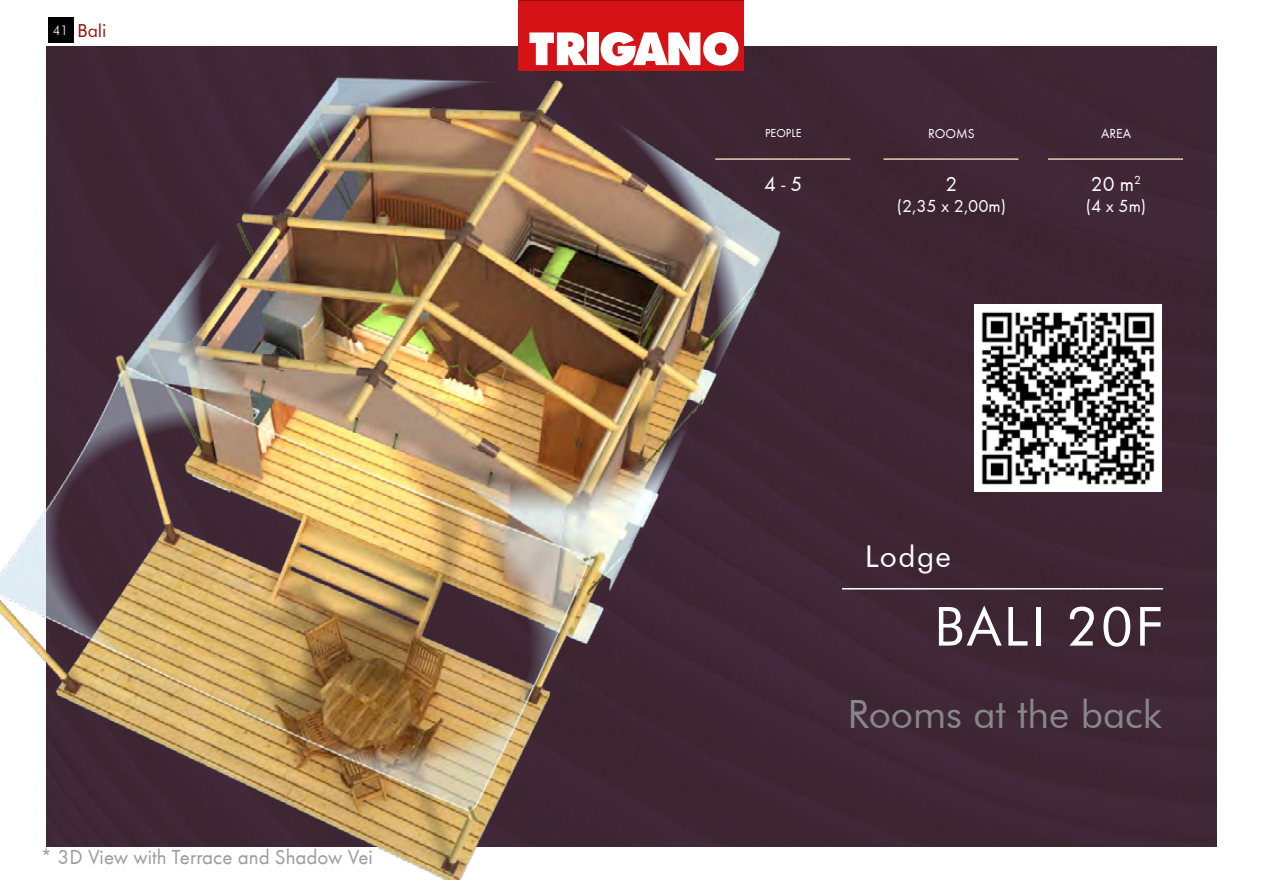
<style>
.page{position:relative;width:1263px;height:893px;background:#fff}
.page>*{position:absolute;margin:0;border:0;box-sizing:border-box;transform-origin:0 0}
.t1{font:54px "Futura BT";letter-spacing:.05em;color:#fff}
.t2{font:39px "Futura BT";color:#878787}
.t3{font:30px "Futura BT";letter-spacing:.05em;color:#fff}
.t4{font:21px "Futura T";color:#9d9d9c}
.t5{font:21px "Futura T";color:#fff}
.t6{font:18px "Futura T";color:#fff}
.t7{font:18px "Futura BT";color:#95130a}
.t8{font:13.5px "Futura T";color:#fff}
.t9{font:12px "Futura T";color:#fff}
.s1{font-weight:300;font-size:13.5px;color:#fff}
</style>
<div class="page">
<div style="left:889px;top:47px;width:327px;height:799px;background:#3e2634"></div>
<img style="left:0;top:13px;width:889px;height:866px">
<hr style="left:842px;top:588px;width:321px;height:1px;background:#fff">
<hr style="left:715px;top:158px;width:135px;height:2px;background:#e1d0b9">
<hr style="left:883px;top:158px;width:135px;height:2px;background:#e1d0b9">
<hr style="left:1048px;top:158px;width:135px;height:2px;background:#e1d0b9">
<div style="left:519px;top:1px;width:225px;height:69px;background:#d51317"></div>
<svg style="left:529px;top:32px;width:58px;height:33px"></svg>
<div style="left:587px;top:32px;width:12px;height:33px;background:#fff"></div>
<svg style="left:601px;top:32px;width:137px;height:34px"></svg>
<div style="left:48px;top:17px;width:25px;height:26px;background:#000"></div>
<img style="left:975px;top:304px;width:187px;height:187px">
<p class="t7" style="left:53px;top:19px;width:55px"><span class="s1">41</span> Bali</p>
<p class="t4" style="left:40px;top:845px;width:334px">* 3D View with Terrace and Shadow Vei</p>
<p class="t9" style="left:765px;top:126px;width:38px">PEOPLE</p>
<p class="t5" style="left:764px;top:172px;width:40px">4 - 5</p>
<p class="t8" style="left:928px;top:126px;width:48px">ROOMS</p>
<p class="t5" style="left:945px;top:172px;width:13px">2</p>
<p class="t6" style="left:897px;top:196px;width:111px">(2,35 x 2,00m)</p>
<p class="t8" style="left:1101px;top:126px;width:32px">AREA</p>
<p class="t5" style="left:1091px;top:172px;width:52px">20 m<sup>2</sup></p>
<p class="t6" style="left:1086px;top:196px;width:62px">(4 x 5m)</p>
<h3 class="t3" style="left:865px;top:538px;width:87px">Lodge</h3>
<h1 class="t1" style="left:934px;top:594px;width:230px">BALI 20F</h1>
<h2 class="t2" style="left:848px;top:690px;width:316px">Rooms at the back</h2>
</div>
